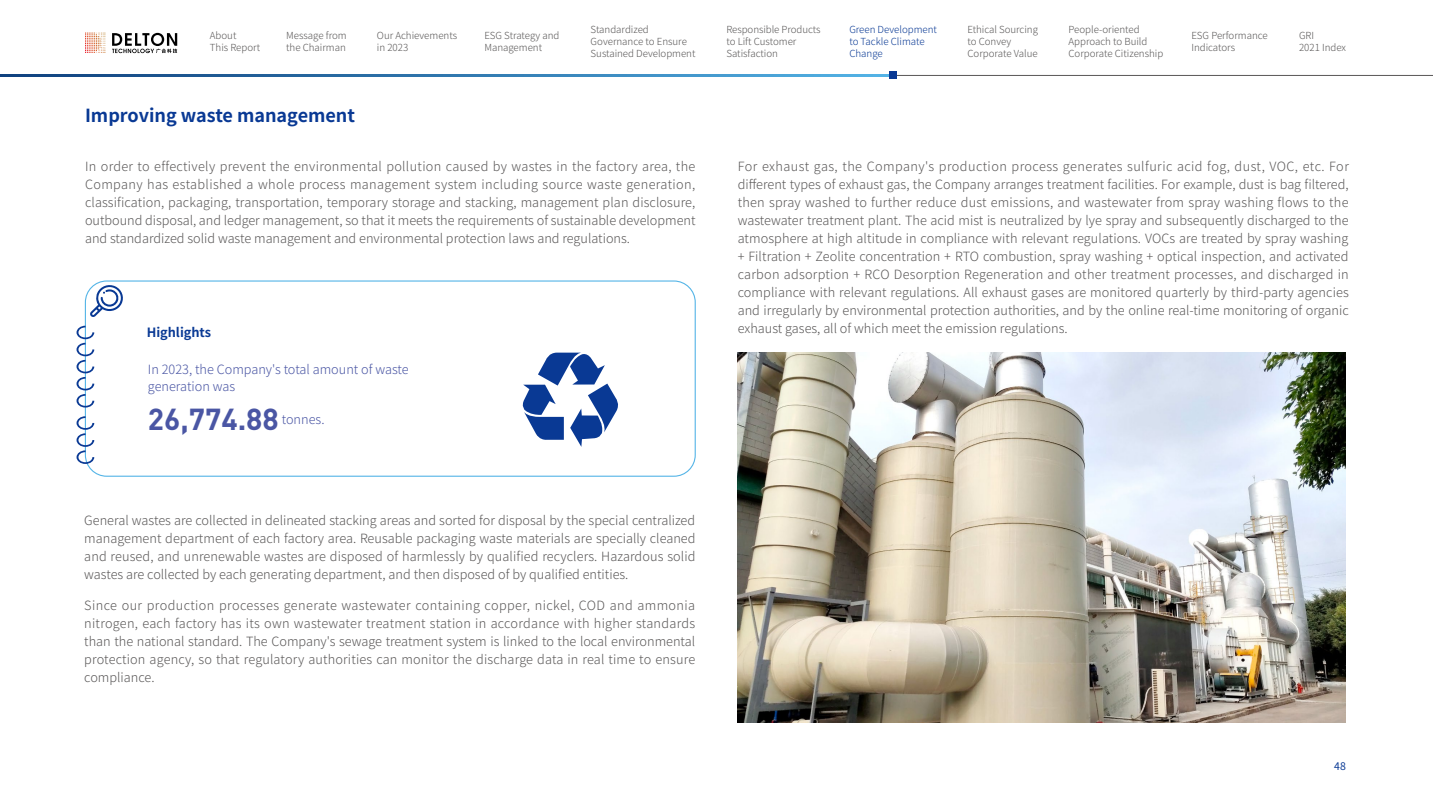
<style>
.page{position:relative;width:1433px;height:808px;background:#fff}
.page>*{position:absolute;margin:0;border:0;box-sizing:border-box;transform-origin:0 0}
.t1{font:700 30px "DIN";color:#4a56a4}
.t2{font:700 18px "Source Han Sans K Bold";color:#093994}
.t3{font:300 12.75px/18px "Source Han Sans K";color:#595757;text-align:justify}
.t4{font:300 12.75px/16.5px "Source Han Sans K";color:#4a56a4}
.t5{font:700 12.75px "Source Han Sans K Bold";color:#093994}
.t6{font:10.5px "Source Han Sans CN";color:#093994}
.t7{font:300 9.75px/12px "Source Han Sans K";color:#595757}
.t8{font:300 9.75px/12px "Source Han Sans K";color:#093994}
</style>
<div class="page">
<hr style="left:0;top:75px;width:1433px;height:1px;background:#595757">
<svg style="left:0;top:75px;width:890px;height:1px"></svg>
<svg style="left:85px;top:33px;width:20px;height:16px"></svg>
<svg style="left:112px;top:33px;width:65px;height:20px"></svg>
<div style="left:890px;top:72px;width:7px;height:7px;background:#093994"></div>
<div style="left:85px;top:280px;width:611px;height:197px;border:1px solid #55b5e7;border-radius:21px"></div>
<svg style="left:90px;top:283px;width:33px;height:34px"></svg>
<svg style="left:77px;top:326px;width:17px;height:81px"></svg>
<svg style="left:77px;top:416px;width:17px;height:48px"></svg>
<img style="left:737px;top:352px;width:608px;height:371px">
<svg style="left:522px;top:353px;width:96px;height:94px"></svg>
<p class="t7" style="left:210px;top:30px;width:52px">About<br>This Report</p>
<p class="t7" style="left:286px;top:30px;width:62px">Message from the Chairman</p>
<p class="t7" style="left:377px;top:30px;width:82px">Our Achievements in 2023</p>
<p class="t7" style="left:484px;top:30px;width:77px">ESG Strategy and<br>Management</p>
<p class="t7" style="left:591px;top:24px;width:106px">Standardized<br>Governance to Ensure<br>Sustained Development</p>
<p class="t7" style="left:726px;top:24px;width:96px">Responsible Products to Lift Customer<br>Satisfaction</p>
<p class="t8" style="left:849px;top:24px;width:89px">Green Development to Tackle Climate<br>Change</p>
<p class="t7" style="left:967px;top:24px;width:72px">Ethical Sourcing to Convey<br>Corporate Value</p>
<p class="t7" style="left:1068px;top:24px;width:96px">People-oriented<br>Approach to Build<br>Corporate Citizenship</p>
<p class="t7" style="left:1191px;top:30px;width:78px">ESG Performance<br>Indicators</p>
<p class="t7" style="left:1299px;top:30px;width:49px">GRI<br>2021 Index</p>
<h2 class="t2" style="left:85px;top:105px;width:271px">Improving waste management</h2>
<p class="t3" style="left:85px;top:157px;width:612px">In order to effectively prevent the environmental pollution caused by wastes in the factory area, the Company has established a whole process management system including source waste generation, classification, packaging, transportation, temporary storage and stacking, management plan disclosure, outbound disposal, and ledger management, so that it meets the requirements of sustainable development and standardized solid waste management and environmental protection laws and regulations.</p>
<p class="t5" style="left:147px;top:325px;width:66px">Highlights</p>
<p class="t4" style="left:148px;top:361px;width:262px">In 2023, the Company's total amount of waste generation was</p>
<h1 class="t1" style="left:148px;top:399px;width:132px">26,774.88</h1>
<p class="t4" style="left:282px;top:411px;width:44px">tonnes.</p>
<p class="t3" style="left:84px;top:512px;width:613px">General wastes are collected in delineated stacking areas and sorted for disposal by the special centralized management department of each factory area. Reusable packaging waste materials are specially cleaned and reused, and unrenewable wastes are disposed of harmlessly by qualified recyclers. Hazardous solid wastes are collected by each generating department, and then disposed of by qualified entities.</p>
<p class="t3" style="left:84px;top:597px;width:612px">Since our production processes generate wastewater containing copper, nickel, COD and ammonia nitrogen, each factory has its own wastewater treatment station in accordance with higher standards than the national standard. The Company's sewage treatment system is linked to the local environmental protection agency, so that regulatory authorities can monitor the discharge data in real time to ensure compliance.</p>
<p class="t3" style="left:738px;top:157px;width:613px">For exhaust gas, the Company's production process generates sulfuric acid fog, dust, VOC, etc. For different types of exhaust gas, the Company arranges treatment facilities. For example, dust is bag filtered, then spray washed to further reduce dust emissions, and wastewater from spray washing flows to the wastewater treatment plant. The acid mist is neutralized by lye spray and subsequently discharged to the atmosphere at high altitude in compliance with relevant regulations. VOCs are treated by spray washing + Filtration + Zeolite concentration + RTO combustion, spray washing + optical inspection, and activated carbon adsorption + RCO Desorption Regeneration and other treatment processes, and discharged in compliance with relevant regulations. All exhaust gases are monitored quarterly by third-party agencies and irregularly by environmental protection authorities, and by the online real-time monitoring of organic exhaust gases, all of which meet the emission regulations.</p>
<p class="t6" style="left:1334px;top:760px;width:13px">48</p>
</div>
